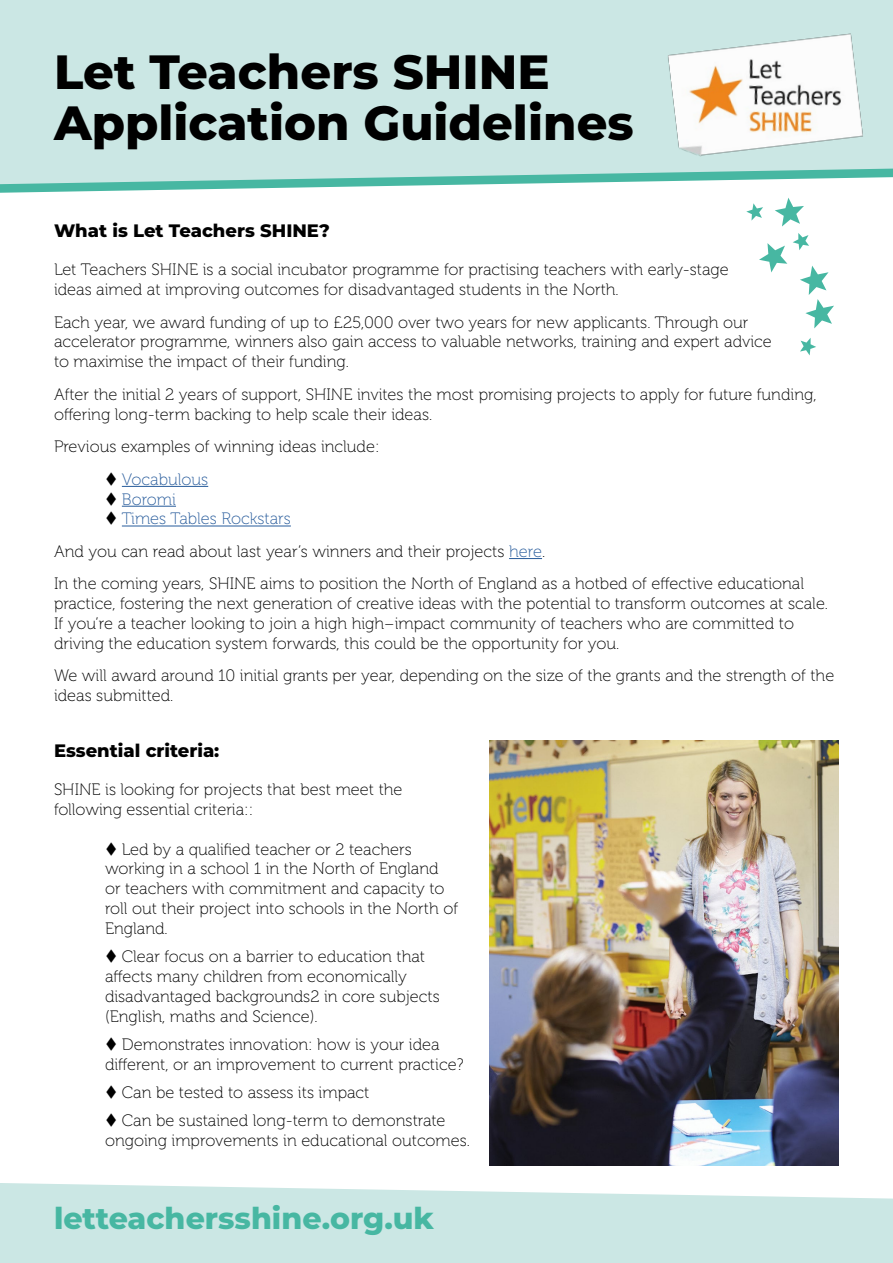
<style>
.page{position:relative;width:893px;height:1263px;background:#fff}
.page>*{position:absolute;margin:0;border:0;box-sizing:border-box;transform-origin:0 0}
.t1{font:800 48px/51px "Montserrat";color:#000}
.t2{font:800 30px "Montserrat";color:#47b7a2}
.t3{font:800 18px "Montserrat";color:#000}
.t4{font:16.5px/19.8px "Museo 100";color:#000}
.t5{font:16.5px "Museo 100";color:#275b9b}
.s1{color:#000}
.s2{color:#275b9b}
</style>
<div class="page">
<div style="left:0;top:0;width:893px;height:169px;background:#cbe7e4"></div>
<svg style="left:0;top:1183px;width:893px;height:80px;background:#d0e9e6"></svg>
<hr style="left:122px;top:486px;width:86px;height:1px;background:#275b9b">
<hr style="left:122px;top:506px;width:54px;height:1px;background:#275b9b">
<hr style="left:122px;top:526px;width:169px;height:1px;background:#275b9b">
<hr style="left:509px;top:558px;width:33px;height:1px;background:#275b9b">
<svg style="left:759px;top:243px;width:28px;height:29px"></svg>
<svg style="left:793px;top:233px;width:16px;height:17px"></svg>
<svg style="left:0;top:169px;width:893px;height:58px"></svg>
<svg style="left:800px;top:338px;width:16px;height:17px"></svg>
<svg style="left:800px;top:266px;width:34px;height:62px"></svg>
<img style="left:658px;top:28px;width:211px;height:136px">
<img style="left:489px;top:740px;width:350px;height:425px">
<h1 class="t1" style="left:54px;top:44px;width:581px">Let Teachers SHINE<br>Application Guidelines</h1>
<p class="t3" style="left:54px;top:218px;width:277px">What is Let Teachers SHINE?</p>
<p class="t4" style="left:54px;top:260px;width:676px">Let Teachers SHINE is a social incubator programme for practising teachers with early-stage ideas aimed at improving outcomes for disadvantaged students in the North.</p>
<p class="t4" style="left:54px;top:312px;width:719px">Each year, we award funding of up to £25,000 over two years for new applicants. Through our accelerator programme, winners also gain access to valuable networks, training and expert advice to maximise the impact of their funding.</p>
<p class="t4" style="left:54px;top:385px;width:764px">After the initial 2 years of support, SHINE invites the most promising projects to apply for future funding, offering long-term backing to help scale their ideas.</p>
<p class="t4" style="left:54px;top:437px;width:327px">Previous examples of winning ideas include:</p>
<p class="t5" style="left:105px;top:470px;width:105px"><span class="s1">▼</span> Vocabulous</p>
<p class="t5" style="left:105px;top:490px;width:72px"><span class="s1">▼</span> Boromi</p>
<p class="t4" style="left:54px;top:503px;width:752px;line-height:32.5px;text-indent:51px">▼ <span class="s2">Times Tables Rockstars<br></span>And you can read about last year’s winners and their projects <span class="s2">here</span>.<br>In the coming years, SHINE aims to position the North of England as a hotbed of effective educational</p>
<p class="t4" style="left:54px;top:594px;width:776px">practice, fostering the next generation of creative ideas with the potential to transform outcomes at scale.<br>If you’re a teacher looking to join a high high–impact community of teachers who are committed to driving the education system forwards, this could be the opportunity for you.</p>
<p class="t4" style="left:54px;top:666px;width:782px">We will award around 10 initial grants per year, depending on the size of the grants and the strength of the ideas submitted.</p>
<p class="t3" style="left:54px;top:738px;width:167px">Essential criteria:</p>
<p class="t4" style="left:54px;top:780px;width:350px">SHINE is looking for projects that best meet the following essential criteria::</p>
<p class="t4" style="left:105px;top:839px;width:355px">▼ Led by a qualified teacher or 2 teachers working in a school 1 in the North of England or teachers with commitment and capacity to roll out their project into schools in the North of England.</p>
<p class="t4" style="left:105px;top:947px;width:336px">▼ Clear focus on a barrier to education that affects many children from economically disadvantaged backgrounds2 in core subjects (English, maths and Science).</p>
<p class="t4" style="left:105px;top:1035px;width:360px">▼ Demonstrates innovation: how is your idea different, or an improvement to current practice?</p>
<p class="t4" style="left:105px;top:1083px;width:266px">▼ Can be tested to assess its impact</p>
<p class="t4" style="left:105px;top:1111px;width:367px">▼ Can be sustained long-term to demonstrate ongoing improvements in educational outcomes.</p>
<h2 class="t2" style="left:54px;top:1197px;width:382px">letteachersshine.org.uk</h2>
</div>
